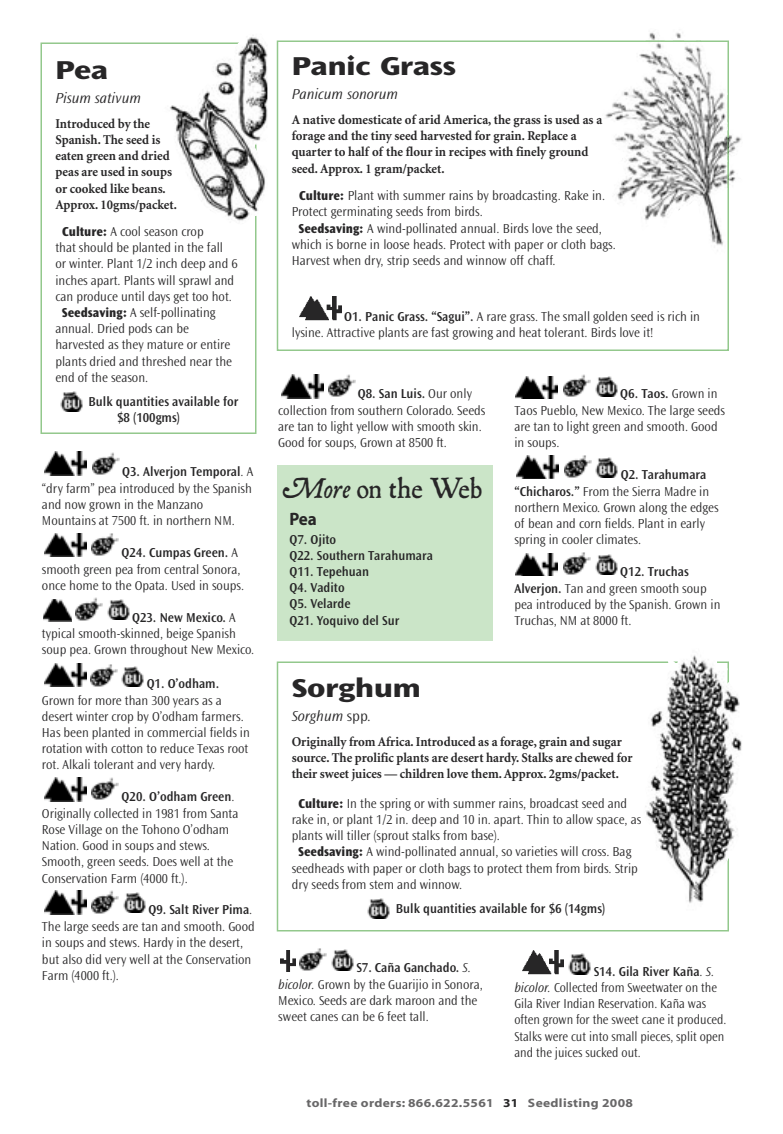
<style>
.page{position:relative;width:783px;height:1134px;background:#fff}
.page>*{position:absolute;margin:0;border:0;box-sizing:border-box;transform-origin:0 0}
.t1{font:30px "P22 Mayflower";color:#272627;scale:.95 1}
.t2{font:27px "Ocean Sans MM 760 800";color:#272627}
.t3{font:700 18px "Myriad";color:#272627;scale:.95 1}
.t4{font:15px "Ocean Sans MM It 310 475";color:#272627}
.t5{font:13.5px/16.2px "Ocean Sans MM 310 475";color:#272627;scale:.95 1}
.t6{font:700 13.5px/16.2px "Minion";color:#272627;scale:.95 1}
.t7{font:13.5px/16.2px "Ocean Sans MM 512 475";color:#272627;scale:.95 1}
.t8{font:13.5px/16.2px "Ocean Sans MM 310 475";color:#272627;scale:.91 1}
.t9{font:700 12.15px "Myriad";letter-spacing:.025em;color:#686768;scale:1.11 1}
.s1{font-family:"Ocean Sans MM 760 475"}
.s2{font-family:"Ocean Sans MM 310 475"}
.s3{font-family:"Ocean Sans MM 512 475"}
.s4{font-style:italic}
.s5{font-family:"Ocean Sans MM It 310 475"}
.s6{color:#272627}
</style>
<div class="page">
<img style="left:45px;top:891px;width:42px;height:23px">
<img style="left:92px;top:891px;width:27px;height:23px">
<img style="left:123px;top:893px;width:23px;height:20px">
<img style="left:45px;top:777px;width:42px;height:24px">
<img style="left:92px;top:777px;width:27px;height:23px">
<img style="left:44px;top:663px;width:42px;height:24px">
<img style="left:90px;top:664px;width:27px;height:23px">
<svg style="left:125px;top:686px;width:16px;height:1px"></svg>
<img style="left:121px;top:666px;width:23px;height:20px">
<img style="left:44px;top:599px;width:28px;height:22px">
<img style="left:76px;top:598px;width:27px;height:23px">
<img style="left:107px;top:600px;width:23px;height:20px">
<img style="left:45px;top:533px;width:42px;height:24px">
<img style="left:92px;top:533px;width:27px;height:23px">
<img style="left:92px;top:452px;width:27px;height:23px">
<svg style="left:44px;top:451px;width:39px;height:23px"></svg>
<img style="left:45px;top:452px;width:42px;height:24px">
<img style="left:281px;top:374px;width:42px;height:24px">
<img style="left:328px;top:374px;width:27px;height:23px">
<img style="left:517px;top:455px;width:42px;height:24px">
<img style="left:564px;top:455px;width:27px;height:23px">
<svg style="left:599px;top:477px;width:16px;height:1px"></svg>
<img style="left:596px;top:457px;width:22px;height:20px">
<img style="left:516px;top:376px;width:42px;height:22px">
<img style="left:564px;top:374px;width:27px;height:23px">
<svg style="left:599px;top:396px;width:16px;height:1px"></svg>
<img style="left:595px;top:376px;width:23px;height:20px">
<img style="left:516px;top:554px;width:42px;height:22px">
<img style="left:564px;top:552px;width:27px;height:23px">
<svg style="left:599px;top:574px;width:16px;height:1px"></svg>
<img style="left:595px;top:554px;width:23px;height:20px">
<div style="left:277px;top:40px;width:452px;height:311px;border:2px solid #93c88c"></div>
<img style="left:299px;top:296px;width:42px;height:24px">
<img style="left:601px;top:32px;width:141px;height:225px">
<img style="left:645px;top:40px;width:84px;height:148px">
<div style="left:40px;top:42px;width:216px;height:392px;border:2px solid #93c88c"></div>
<img style="left:60px;top:392px;width:23px;height:20px">
<img style="left:162px;top:35px;width:106px;height:190px">
<img style="left:280px;top:950px;width:16px;height:22px">
<img style="left:300px;top:948px;width:27px;height:23px">
<svg style="left:335px;top:949px;width:16px;height:22px"></svg>
<img style="left:331px;top:950px;width:23px;height:20px">
<img style="left:522px;top:951px;width:42px;height:24px">
<svg style="left:572px;top:953px;width:16px;height:22px"></svg>
<img style="left:568px;top:954px;width:23px;height:20px">
<div style="left:277px;top:662px;width:452px;height:270px;border:2px solid #93c88c"></div>
<img style="left:367px;top:899px;width:23px;height:20px">
<img style="left:643px;top:655px;width:99px;height:262px">
<div style="left:277px;top:466px;width:216px;height:175px;background:#cbe5c8"></div>
<h2 class="t2" style="left:55px;top:59px;width:54px">Pea</h2>
<p class="t4" style="left:55px;top:92px;width:87px">Pisum sativum</p>
<p class="t6" style="left:55px;top:116px;width:129px">Introduced by the<br>Spanish. The seed is eaten green and dried peas are used in soups or cooked like beans.<br>Approx. 10gms/packet.</p>
<p class="t5" style="left:62px;top:224px;width:150px"><span class="s1">Culture:</span> A cool season crop</p>
<p class="t5" style="left:55px;top:241px;width:178px">that should be planted in the fall</p>
<p class="t5" style="left:55px;top:257px;width:193px">or winter. Plant 1/2 inch deep and 6</p>
<p class="t5" style="left:55px;top:273px;width:190px">inches apart. Plants will sprawl and</p>
<p class="t5" style="left:55px;top:289px;width:187px">can produce until days get too hot.</p>
<p class="t5" style="left:62px;top:305px;width:163px"><span class="s1">Seedsaving:</span> A self-pollinating</p>
<p class="t5" style="left:55px;top:322px;width:142px">annual. Dried pods can be</p>
<p class="t5" style="left:55px;top:338px;width:185px">harvested as they mature or entire</p>
<p class="t5" style="left:55px;top:354px;width:187px">plants dried and threshed near the</p>
<p class="t5" style="left:55px;top:370px;width:99px">end of the season.</p>
<p class="t7" style="left:117px;top:394px;width:129px;text-indent:-28px">Bulk quantities available for $8 (100gms)</p>
<p class="t7" style="left:122px;top:464px;width:140px">Q3. Alverjon Temporal<span class="s2">. A</span></p>
<p class="t5" style="left:42px;top:481px;width:223px">“dry farm” pea introduced by the Spanish and now grown in the Manzano<br>Mountains at 7500 ft. in northern NM.</p>
<p class="t7" style="left:122px;top:545px;width:124px">Q24. Cumpas Green. <span class="s2">A</span></p>
<p class="t5" style="left:42px;top:562px;width:214px">smooth green pea from central Sonora, once home to the Opata. Used in soups.</p>
<p class="t7" style="left:132px;top:610px;width:111px">Q23. New Mexico. <span class="s2">A</span></p>
<p class="t5" style="left:42px;top:627px;width:225px">typical smooth-skinned, beige Spanish soup pea. Grown throughout New Mexico.</p>
<p class="t7" style="left:147px;top:676px;width:78px">Q1. O’odham.</p>
<p class="t5" style="left:42px;top:693px;width:220px">Grown for more than 300 years as a desert winter crop by O’odham farmers.<br>Has been planted in commercial fields in rotation with cotton to reduce Texas root rot. Alkali tolerant and very hardy.</p>
<p class="t7" style="left:122px;top:789px;width:120px">Q20. O’odham Green<span class="s2">.</span></p>
<p class="t5" style="left:42px;top:806px;width:208px">Originally collected in 1981 from Santa Rose Village on the Tohono O’odham Nation. Good in soups and stews.<br>Smooth, green seeds. Does well at the Conservation Farm (4000 ft.).</p>
<p class="t7" style="left:148px;top:903px;width:111px">Q9. Salt River Pima<span class="s2">.</span></p>
<p class="t5" style="left:42px;top:919px;width:225px">The large seeds are tan and smooth. Good in soups and stews. Hardy in the desert, but also did very well at the Conservation Farm (4000 ft.).</p>
<h2 class="t2" style="left:292px;top:55px;width:166px">Panic Grass</h2>
<p class="t4" style="left:292px;top:88px;width:108px">Panicum sonorum</p>
<p class="t6" style="left:292px;top:113px;width:328px">A native domesticate of arid America, the grass is used as a forage and the tiny seed harvested for grain. Replace a quarter to half of the flour in recipes with finely ground seed. Approx. 1 gram/packet.</p>
<p class="t5" style="left:299px;top:189px;width:324px"><span class="s1">Culture:</span> Plant with summer rains by broadcasting. Rake in.</p>
<p class="t5" style="left:292px;top:205px;width:203px">Protect germinating seeds from birds.</p>
<p class="t5" style="left:299px;top:221px;width:321px"><span class="s1">Seedsaving:</span> A wind-pollinated annual. Birds love the seed,</p>
<p class="t5" style="left:292px;top:237px;width:343px">which is borne in loose heads. Protect with paper or cloth bags.</p>
<p class="t5" style="left:292px;top:253px;width:279px">Harvest when dry, strip seeds and winnow off chaff.</p>
<p class="t5" style="left:292px;top:310px;width:431px;text-indent:52px"><span class="s3">O1. Panic Grass. “Sagui”.</span> A rare grass. The small golden seed is rich in lysine. Attractive plants are fast growing and heat tolerant. Birds love it!</p>
<p class="t7" style="left:358px;top:386px;width:122px">Q8. San Luis. <span class="s2">Our only</span></p>
<p class="t5" style="left:278px;top:403px;width:220px">collection from southern Colorado. Seeds are tan to light yellow with smooth skin.<br>Good for soups, Grown at 8500 ft.</p>
<h1 class="t1" style="left:283px;top:476px;width:211px"><span class="s4">More</span> on the Web</h1>
<h3 class="t3" style="left:289px;top:512px;width:30px">Pea</h3>
<p class="t7" style="left:289px;top:532px;width:153px">Q7. Ojito<br>Q22. Southern Tarahumara<br>Q11. Tepehuan<br>Q4. Vadito<br>Q5. Velarde<br>Q21. Yoquivo del Sur</p>
<p class="t7" style="left:620px;top:386px;width:104px">Q6. Taos. <span class="s2">Grown in</span></p>
<p class="t5" style="left:514px;top:403px;width:223px">Taos Pueblo, New Mexico. The large seeds are tan to light green and smooth. Good in soups.</p>
<p class="t7" style="left:621px;top:467px;width:92px">Q2. Tarahumara</p>
<p class="t5" style="left:514px;top:484px;width:217px"><span class="s3">“Chicharos.”</span> From the Sierra Madre in northern Mexico. Grown along the edges of bean and corn fields. Plant in early spring in cooler climates.</p>
<p class="t7" style="left:620px;top:564px;width:74px">Q12. Truchas</p>
<p class="t5" style="left:514px;top:581px;width:218px"><span class="s3">Alverjon.</span> Tan and green smooth soup pea introduced by the Spanish. Grown in<br>Truchas, NM at 8000 ft.</p>
<h2 class="t2" style="left:292px;top:677px;width:131px">Sorghum</h2>
<p class="t4" style="left:292px;top:710px;width:81px">Sorghum <span class="s2">spp.</span></p>
<p class="t6" style="left:292px;top:735px;width:361px">Originally from Africa. Introduced as a forage, grain and sugar source. The prolific plants are desert hardy. Stalks are chewed for their sweet juices — children love them. Approx. 2gms/packet.</p>
<p class="t5" style="left:299px;top:796px;width:348px"><span class="s1">Culture:</span> In the spring or with summer rains, broadcast seed and</p>
<p class="t5" style="left:292px;top:812px;width:369px">rake in, or plant 1/2 in. deep and 10 in. apart. Thin to allow space, as</p>
<p class="t5" style="left:292px;top:828px;width:221px">plants will tiller (sprout stalks from base).</p>
<p class="t5" style="left:298px;top:845px;width:352px"><span class="s1">Seedsaving:</span> A wind-pollinated annual, so varieties will cross. Bag</p>
<p class="t5" style="left:292px;top:861px;width:366px">seedheads with paper or cloth bags to protect them from birds. Strip</p>
<p class="t5" style="left:292px;top:877px;width:181px">dry seeds from stem and winnow.</p>
<p class="t7" style="left:396px;top:901px;width:222px">Bulk quantities available for $6 (14gms)</p>
<p class="t7" style="left:356px;top:960px;width:122px">S7. Caña Ganchado. <span class="s5">S.</span></p>
<p class="t5" style="left:278px;top:977px;width:217px"><span class="s5">bicolor.</span> Grown by the Guarijio in Sonora,<br>Mexico. Seeds are dark maroon and the sweet canes can be 6 feet tall.</p>
<p class="t7" style="left:594px;top:964px;width:128px">S14. Gila River Kaña<span class="s2">.</span> <span class="s5">S.</span></p>
<p class="t8" style="left:514px;top:980px;width:234px"><span class="s5">bicolor.</span> Collected from Sweetwater on the Gila River Indian Reservation. Kaña was often grown for the sweet cane it produced.<br>Stalks were cut into small pieces, split open and the juices sucked out.</p>
<p class="t9" style="left:307px;top:1098px;width:296px">toll-free orders: 866.622.5561 <span class="s6">31</span> Seedlisting 2008</p>
</div>
